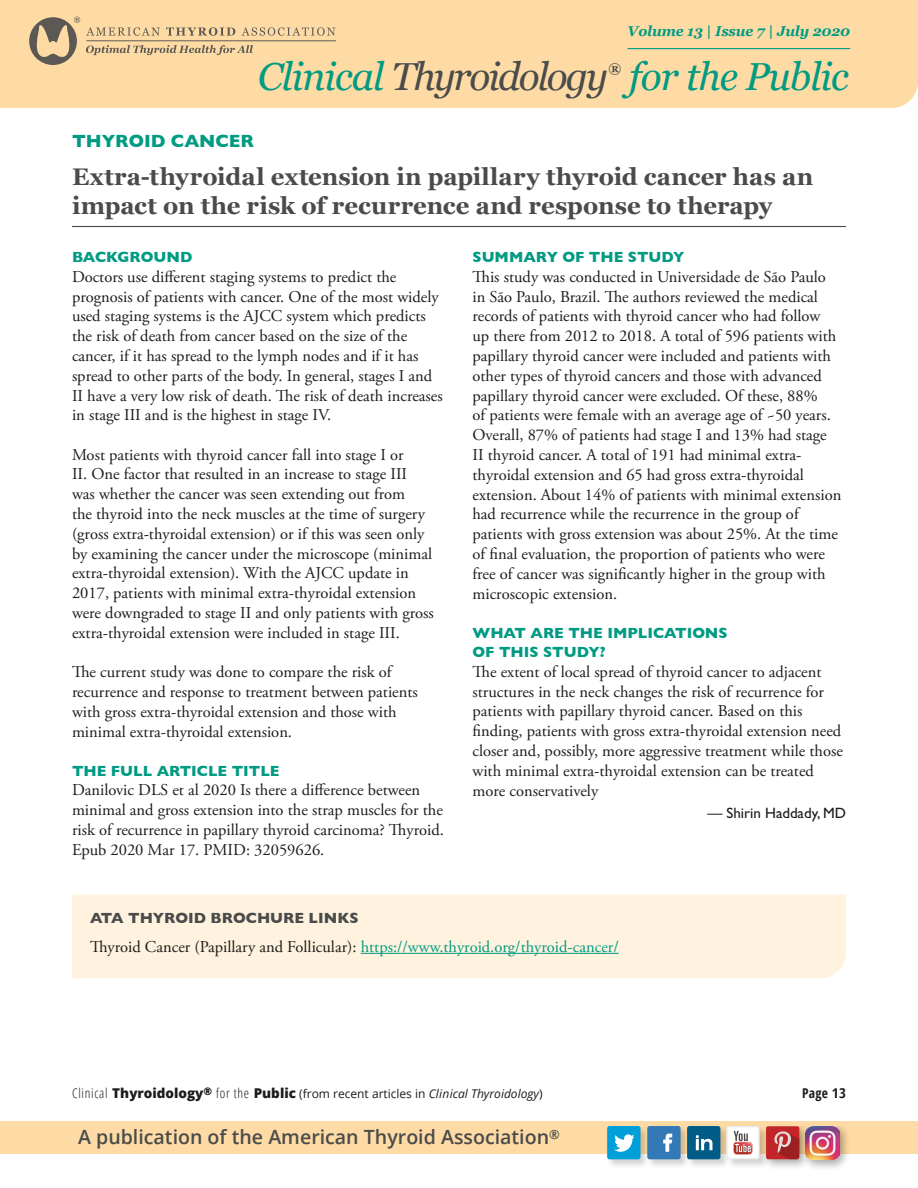
<style>
.page{position:relative;width:918px;height:1188px;background:#fff}
.page>*{position:absolute;margin:0;border:0;box-sizing:border-box;transform-origin:0 0}
.t1{font:italic 39px "Georgia";letter-spacing:-.05em;color:#4a4b4b}
.t2{font:italic 39px "Georgia";letter-spacing:-.025em;color:#009b82}
.t3{font:700 24px/28.8px "Georgia";color:#4a4b4b}
.t4{font:600 19.65px "Open Sans";color:#4a4b4b}
.Topic_Header{font:700 18px "Gill Sans";color:#009b82}
.body_serif{font:16.5px/19.8px "Adobe Garamond Pro";color:#1c1c1a}
.body_serif_2nd_para{font:16.5px/19.8px "Adobe Garamond Pro";color:#1c1c1a}
.body_links{font:16.5px "Adobe Garamond Pro";color:#009b82}
.question{font:700 15px/19.5px "Gill Sans";color:#009b82}
.question_links{font:700 15px "Gill Sans";color:#4a4b4b}
.body_editor_name{font:15px "Gill Sans Std";color:#1c1c1a}
.t5{font:italic 700 14.25px "Georgia";letter-spacing:-.01em;color:#009b82}
.t6{font:700 13.65px "Georgia";color:#4a4b4b}
.t7{font:700 condensed 13.5px "Open Sans";color:#1c1c1a}
.t8{font:12px "Open Sans";color:#1c1c1a}
.s1{color:#009b82}
.s2{color:#1c1c1a}
.s3{font-weight:300;font-stretch:condensed;font-size:13.5px}
.s4{font-weight:800;font-size:13.5px}
.s5{font-style:italic}
.s6{font-style:inherit}
</style>
<div class="page">
<div style="left:0;top:0;width:918px;height:108px;background:#fedba4"></div>
<hr style="left:628px;top:48px;width:222px;height:1px;background:#009b82">
<hr style="left:86px;top:41px;width:250px;height:1px;background:#4a4b4b">
<svg style="left:86px;top:27px;width:74px;height:9px"></svg>
<svg style="left:166px;top:27px;width:69px;height:9px"></svg>
<svg style="left:242px;top:27px;width:93px;height:9px"></svg>
<svg style="left:29px;top:17px;width:51px;height:48px;background:#b4a07f"></svg>
<svg style="left:86px;top:45px;width:167px;height:10px;background:#ceb58c"></svg>
<div style="left:0;top:1121px;width:918px;height:33px;background:#fedba4"></div>
<div style="left:606px;top:1125px;width:164px;height:45px;background:#1c1c1a;opacity:.2"></div>
<div style="left:687px;top:1126px;width:33px;height:33px;background:#005b87;border-radius:2px"></div>
<svg style="left:696px;top:1135px;width:16px;height:15px"></svg>
<div style="left:607px;top:1126px;width:33px;height:33px;background:#009fd9;border-radius:2px"></div>
<svg style="left:614px;top:1134px;width:21px;height:18px"></svg>
<div style="left:647px;top:1126px;width:34px;height:33px;background:#3279b6;border-radius:2px"></div>
<svg style="left:663px;top:1134px;width:10px;height:18px"></svg>
<svg style="left:726px;top:1126px;width:34px;height:33px"></svg>
<svg style="left:727px;top:1127px;width:32px;height:32px"></svg>
<img style="left:809px;top:1126px;width:38px;height:42px">
<img style="left:809px;top:1126px;width:31px;height:34px">
<img style="left:766px;top:1126px;width:43px;height:44px">
<div style="left:766px;top:1126px;width:33px;height:33px;background:#c32528;border-radius:2px"></div>
<svg style="left:774px;top:1131px;width:25px;height:28px"></svg>
<hr style="left:72px;top:226px;width:774px;height:1px;background:#4a4b4b">
<div style="left:72px;top:895px;width:774px;height:83px;background:#fff3df"></div>
<hr style="left:361px;top:953px;width:258px;height:1px;background:#009b82">
<p class="t5" style="left:628px;top:21px;width:224px">Volume 13 | Issue 7 | July 2020</p>
<h1 class="t1" style="left:258px;top:48px;width:352px"><span class="s1">Clinical</span> Thyroidology</h1>
<p class="t6" style="left:609px;top:58px;width:14px">®</p>
<h1 class="t2" style="left:629px;top:48px;width:221px">for the Public</h1>
<p class="Topic_Header" style="left:72px;top:127px;width:184px">THYROID CANCER</p>
<p class="t3" style="left:72px;top:161px;width:743px">Extra-thyroidal extension in papillary thyroid cancer has an impact on the risk of recurrence and response to therapy</p>
<p class="question" style="left:72px;top:247px;width:122px">BACKGROUND</p>
<p class="body_serif" style="left:72px;top:267px;width:372px">Doctors use different staging systems to predict the prognosis of patients with cancer. One of the most widely used staging systems is the AJCC system which predicts the risk of death from cancer based on the size of the cancer, if it has spread to the lymph nodes and if it has spread to other parts of the body. In general, stages I and II have a very low risk of death. The risk of death increases in stage III and is the highest in stage IV.</p>
<p class="body_serif_2nd_para" style="left:72px;top:445px;width:363px">Most patients with thyroid cancer fall into stage I or<br>II. One factor that resulted in an increase to stage III was whether the cancer was seen extending out from<br>the thyroid into the neck muscles at the time of surgery (gross extra-thyroidal extension) or if this was seen only by examining the cancer under the microscope (minimal extra-thyroidal extension). With the AJCC update in 2017, patients with minimal extra-thyroidal extension were downgraded to stage II and only patients with gross extra-thyroidal extension were included in stage III.</p>
<p class="body_serif_2nd_para" style="left:72px;top:663px;width:347px">The current study was done to compare the risk of recurrence and response to treatment between patients with gross extra-thyroidal extension and those with minimal extra-thyroidal extension.</p>
<p class="question" style="left:72px;top:760px;width:209px">THE FULL ARTICLE TITLE</p>
<p class="body_serif" style="left:72px;top:781px;width:373px">Danilovic DLS et al 2020 Is there a difference between minimal and gross extension into the strap muscles for the risk of recurrence in papillary thyroid carcinoma? Thyroid.<br>Epub 2020 Mar 17. PMID: 32059626.</p>
<p class="question" style="left:472px;top:247px;width:214px">SUMMARY OF THE STUDY</p>
<p class="body_serif" style="left:472px;top:267px;width:370px">This study was conducted in Universidade de São Paulo in São Paulo, Brazil. The authors reviewed the medical records of patients with thyroid cancer who had follow<br>up there from 2012 to 2018. A total of 596 patients with papillary thyroid cancer were included and patients with other types of thyroid cancers and those with advanced papillary thyroid cancer were excluded. Of these, 88%<br>of patients were female with an average age of ~50 years.<br>Overall, 87% of patients had stage I and 13% had stage II thyroid cancer. A total of 191 had minimal extra&shy;thyroidal extension and 65 had gross extra-thyroidal extension. About 14% of patients with minimal extension had recurrence while the recurrence in the group of patients with gross extension was about 25%. At the time of final evaluation, the proportion of patients who were free of cancer was significantly higher in the group with microscopic extension.</p>
<p class="question" style="left:472px;top:622px;width:257px">WHAT ARE THE IMPLICATIONS<br>OF THIS STUDY?</p>
<p class="body_serif" style="left:472px;top:662px;width:372px">The extent of local spread of thyroid cancer to adjacent structures in the neck changes the risk of recurrence for patients with papillary thyroid cancer. Based on this finding, patients with gross extra-thyroidal extension need closer and, possibly, more aggressive treatment while those with minimal extra-thyroidal extension can be treated more conservatively</p>
<p class="body_editor_name" style="left:707px;top:804px;width:140px">— Shirin Haddady, MD</p>
<p class="question_links" style="left:90px;top:906px;width:270px">ATA THYROID BROCHURE LINKS</p>
<p class="body_links" style="left:90px;top:937px;width:530px"><span class="s2">Thyroid Cancer (Papillary and Follicular):</span> https://www.thyroid.org/thyroid-cancer/</p>
<p class="t8" style="left:72px;top:1086px;width:472px"><span class="s3">Clinical</span> <span class="s4">Thyroidology</span><sup>®</sup> <span class="s3">for the</span> <span class="s4">Public</span> (from recent articles in <span class="s5">Clinical Thyroidology</span>)</p>
<p class="t7" style="left:802px;top:1084px;width:45px">Page <span class="s6">13</span></p>
<p class="t4" style="left:78px;top:1123px;width:483px">A publication of the American Thyroid Association<sup>®</sup></p>
</div>
